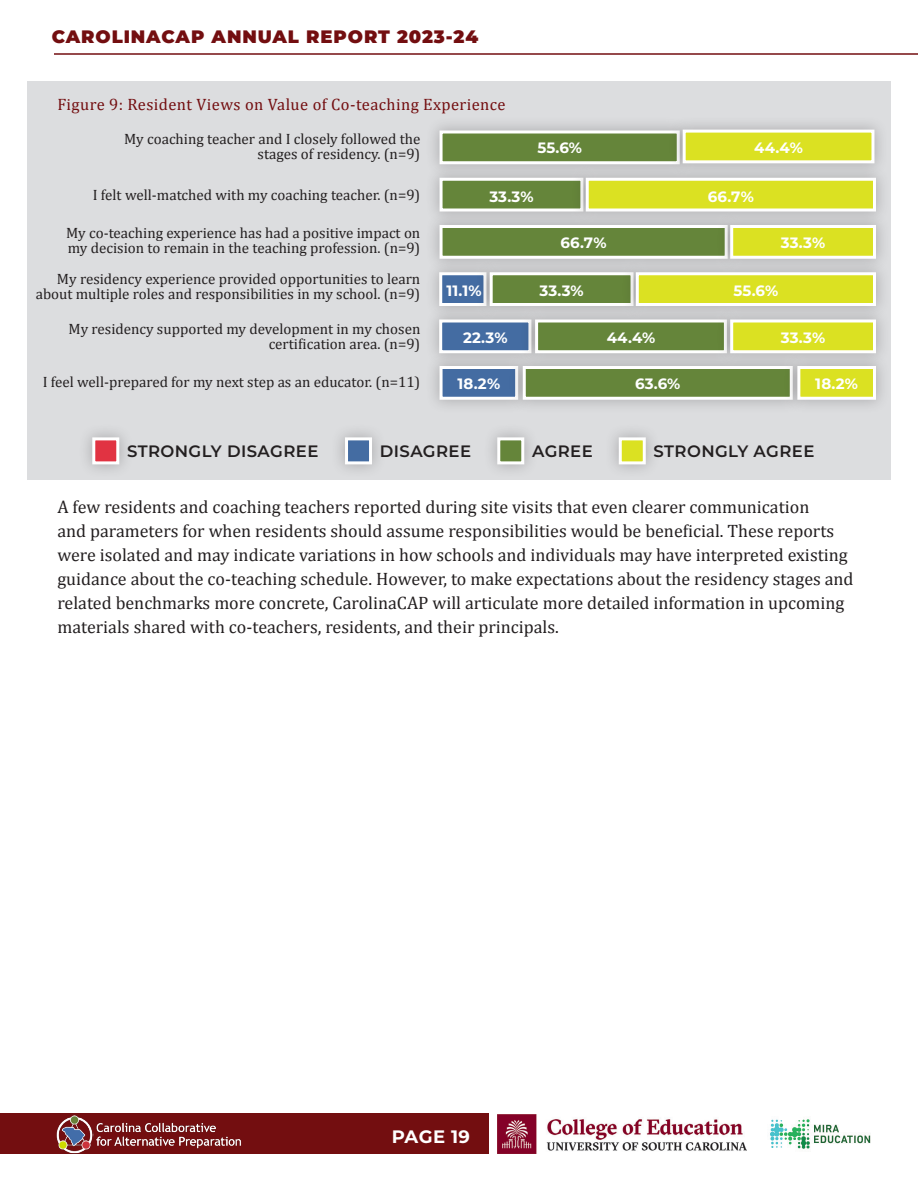
<style>
.page{position:relative;width:918px;height:1188px;background:#fff}
.page>*{position:absolute;margin:0;border:0;box-sizing:border-box;transform-origin:0 0}
.Body_Text{font:18px/24px "Cambria";color:#231f20}
.t1{font:900 18px "Montserrat";letter-spacing:.05em;color:#730e10}
.t2{font:700 18px "Montserrat";letter-spacing:.02em;color:#fff}
.Graph_Title{font:16.5px "Cambria";letter-spacing:.025em;color:#730e10}
.Graph_Legend{font:600 16.5px "Montserrat";letter-spacing:.025em;color:#231f20}
.Body_Text-2{font:15px/15px "Cambria";color:#231f20;text-align:right}
.Small_Number{font:700 15px "Montserrat";letter-spacing:.01em;color:#fff}
</style>
<div class="page">
<hr style="left:54px;top:53px;width:864px;height:2px;background:#730e10">
<div style="left:0;top:1114px;width:489px;height:40px;background:#730e10"></div>
<img style="left:497px;top:1114px;width:250px;height:40px">
<img style="left:54px;top:1113px;width:39px;height:41px">
<img style="left:93px;top:1122px;width:148px;height:27px">
<img style="left:770px;top:1119px;width:101px;height:30px">
<div style="left:27px;top:81px;width:864px;height:399px;background:#dcdddf"></div>
<div style="left:425px;top:116px;width:270px;height:63px;background:#231f20;opacity:.25"></div>
<div style="left:440px;top:130px;width:240px;height:34px;background:#65853a;border:3px solid #fff"></div>
<div style="left:668px;top:115px;width:221px;height:63px;background:#231f20;opacity:.25"></div>
<div style="left:683px;top:130px;width:191px;height:33px;background:#dbe122;border:3px solid #fff"></div>
<div style="left:425px;top:163px;width:173px;height:63px;background:#231f20;opacity:.25"></div>
<div style="left:440px;top:178px;width:143px;height:34px;background:#65853a;border:3px solid #fff"></div>
<div style="left:571px;top:163px;width:320px;height:63px;background:#231f20;opacity:.25"></div>
<div style="left:586px;top:178px;width:290px;height:34px;background:#dbe122;border:3px solid #fff"></div>
<div style="left:425px;top:210px;width:318px;height:64px;background:#231f20;opacity:.25"></div>
<div style="left:440px;top:225px;width:288px;height:34px;background:#65853a;border:3px solid #fff"></div>
<div style="left:715px;top:210px;width:176px;height:64px;background:#231f20;opacity:.25"></div>
<div style="left:730px;top:225px;width:146px;height:34px;background:#dbe122;border:3px solid #fff"></div>
<div style="left:424px;top:257px;width:77px;height:64px;background:#231f20;opacity:.25"></div>
<div style="left:439px;top:272px;width:47px;height:34px;background:#446ca2;border:3px solid #fff"></div>
<div style="left:475px;top:257px;width:173px;height:64px;background:#231f20;opacity:.25"></div>
<div style="left:490px;top:272px;width:144px;height:34px;background:#65853a;border:3px solid #fff"></div>
<div style="left:621px;top:257px;width:270px;height:64px;background:#231f20;opacity:.25"></div>
<div style="left:636px;top:272px;width:240px;height:34px;background:#dbe122;border:3px solid #fff"></div>
<div style="left:424px;top:305px;width:122px;height:63px;background:#231f20;opacity:.25"></div>
<div style="left:439px;top:320px;width:92px;height:33px;background:#446ca2;border:3px solid #fff"></div>
<div style="left:520px;top:305px;width:222px;height:63px;background:#231f20;opacity:.25"></div>
<div style="left:535px;top:320px;width:192px;height:33px;background:#65853a;border:3px solid #fff"></div>
<div style="left:715px;top:305px;width:176px;height:63px;background:#231f20;opacity:.25"></div>
<div style="left:730px;top:320px;width:146px;height:33px;background:#dbe122;border:3px solid #fff"></div>
<div style="left:77px;top:422px;width:57px;height:57px;background:#231f20;opacity:.25"></div>
<div style="left:92px;top:437px;width:27px;height:27px;background:#e13342;border:3px solid #fff"></div>
<div style="left:330px;top:422px;width:57px;height:57px;background:#231f20;opacity:.25"></div>
<div style="left:345px;top:437px;width:27px;height:27px;background:#446ca2;border:3px solid #fff"></div>
<div style="left:482px;top:422px;width:57px;height:57px;background:#231f20;opacity:.25"></div>
<div style="left:497px;top:437px;width:27px;height:27px;background:#65853a;border:3px solid #fff"></div>
<div style="left:604px;top:422px;width:56px;height:57px;background:#231f20;opacity:.25"></div>
<div style="left:619px;top:437px;width:27px;height:27px;background:#dbe122;border:3px solid #fff"></div>
<div style="left:425px;top:351px;width:108px;height:64px;background:#231f20;opacity:.25"></div>
<div style="left:440px;top:366px;width:78px;height:34px;background:#446ca2;border:3px solid #fff"></div>
<div style="left:508px;top:351px;width:299px;height:64px;background:#231f20;opacity:.25"></div>
<div style="left:523px;top:366px;width:270px;height:34px;background:#65853a;border:3px solid #fff"></div>
<div style="left:782px;top:351px;width:109px;height:64px;background:#231f20;opacity:.25"></div>
<div style="left:797px;top:366px;width:79px;height:34px;background:#dbe122;border:3px solid #fff"></div>
<p class="t1" style="left:52px;top:23px;width:428px">CAROLINACAP ANNUAL REPORT 2023-24</p>
<p class="Graph_Title" style="left:57px;top:94px;width:450px">Figure 9: Resident Views on Value of Co-teaching Experience</p>
<p class="Body_Text-2" style="left:124px;top:131px;width:298px">My coaching teacher and I closely followed the stages of residency. (n=9)</p>
<p class="Body_Text-2" style="left:93px;top:187px;width:329px">I felt well-matched with my coaching teacher. (n=9)</p>
<p class="Body_Text-2" style="left:66px;top:225px;width:356px;text-align:left">My co-teaching experience has had a positive impact on my decision to remain in the teaching profession. (n=9)</p>
<p class="Body_Text-2" style="left:36px;top:272px;width:386px">My residency experience provided opportunities to learn about multiple roles and responsibilities in my school. (n=9)</p>
<p class="Body_Text-2" style="left:68px;top:322px;width:353px">My residency supported my development in my chosen certification area. (n=9)</p>
<p class="Small_Number" style="left:537px;top:137px;width:46px">55.6%</p>
<p class="Small_Number" style="left:754px;top:137px;width:50px">44.4%</p>
<p class="Small_Number" style="left:489px;top:185px;width:46px">33.3%</p>
<p class="Small_Number" style="left:708px;top:185px;width:48px">66.7%</p>
<p class="Small_Number" style="left:561px;top:232px;width:48px">66.7%</p>
<p class="Small_Number" style="left:781px;top:232px;width:46px">33.3%</p>
<p class="Small_Number" style="left:539px;top:280px;width:46px">33.3%</p>
<p class="Small_Number" style="left:734px;top:280px;width:46px">55.6%</p>
<p class="Small_Number" style="left:463px;top:326px;width:46px">22.3%</p>
<p class="Small_Number" style="left:607px;top:326px;width:50px">44.4%</p>
<p class="Small_Number" style="left:781px;top:326px;width:46px">33.3%</p>
<p class="Small_Number" style="left:447px;top:280px;width:37px">11.1%</p>
<p class="Body_Text-2" style="left:43px;top:375px;width:379px">I feel well-prepared for my next step as an educator. (n=11)</p>
<p class="Small_Number" style="left:457px;top:373px;width:44px">18.2%</p>
<p class="Small_Number" style="left:635px;top:373px;width:47px">63.6%</p>
<p class="Small_Number" style="left:815px;top:373px;width:44px">18.2%</p>
<p class="Graph_Legend" style="left:127px;top:440px;width:193px">STRONGLY DISAGREE</p>
<p class="Graph_Legend" style="left:380px;top:440px;width:93px">DISAGREE</p>
<p class="Graph_Legend" style="left:532px;top:440px;width:62px">AGREE</p>
<p class="Graph_Legend" style="left:654px;top:440px;width:162px">STRONGLY AGREE</p>
<p class="Body_Text" style="left:57px;top:494px;width:798px">A few residents and coaching teachers reported during site visits that even clearer communication<br>and parameters for when residents should assume responsibilities would be beneficial. These reports were isolated and may indicate variations in how schools and individuals may have interpreted existing guidance about the co-teaching schedule. However, to make expectations about the residency stages and related benchmarks more concrete, CarolinaCAP will articulate more detailed information in upcoming materials shared with co-teachers, residents, and their principals.</p>
<p class="t2" style="left:392px;top:1123px;width:80px">PAGE 19</p>
</div>
